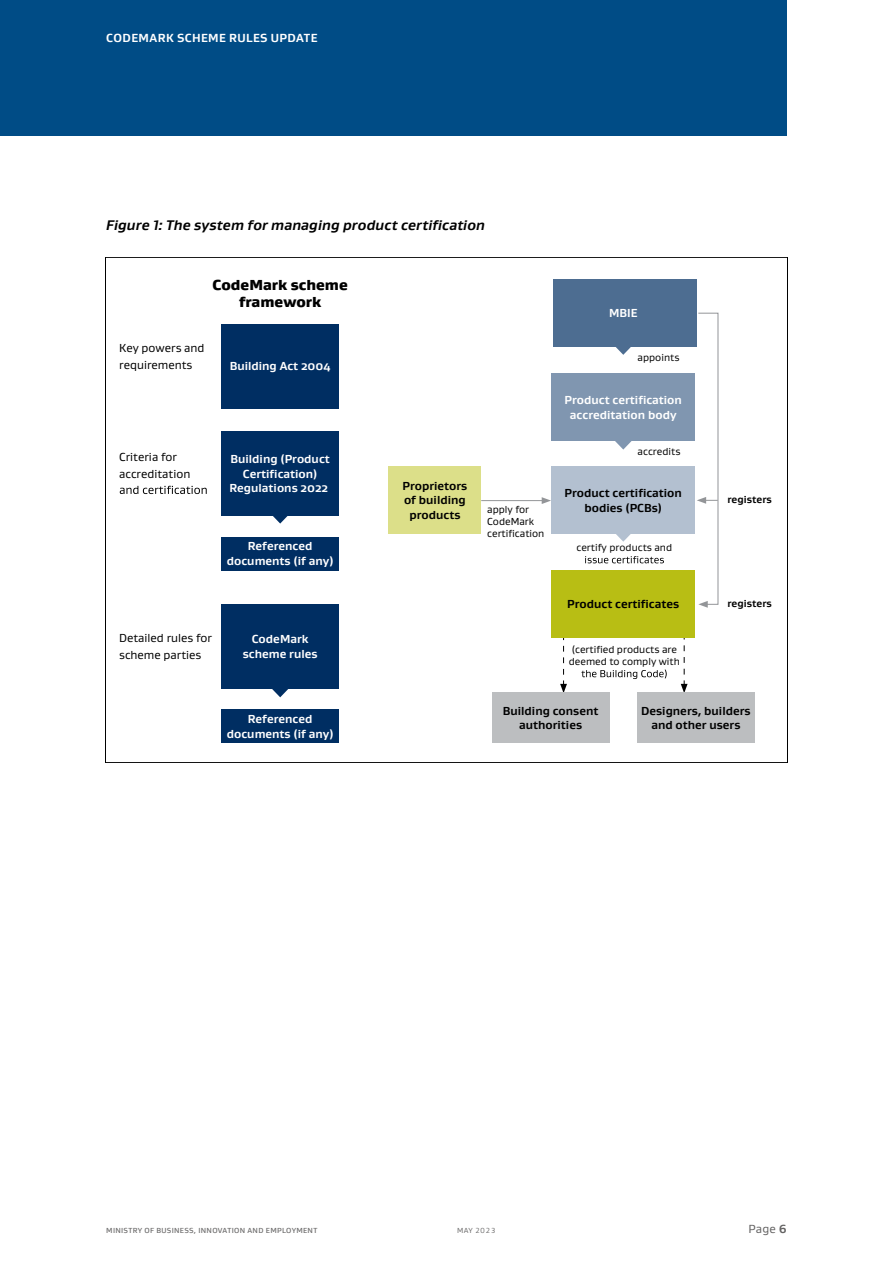
<style>
.page{position:relative;width:893px;height:1263px;background:#fff}
.page>*{position:absolute;margin:0;border:0;box-sizing:border-box;transform-origin:0 0}
.t1{font:900 14.85px/17.9px "Gustan";color:#000;text-align:center}
.t2{font:italic 700 14.25px "Gustan";letter-spacing:.005em;color:#000}
.t3{font:700 12px "Gustan";letter-spacing:.03em;color:#fff}
.t4{font:12px "Gustan";color:#646363}
.t5{font:700 11.85px/14.9px "Gustan";color:#fff;text-align:center}
.t6{font:700 11.85px/14.9px "Gustan";color:#000;text-align:center}
.t7{font:11.85px/16.4px "Gustan";color:#000}
.t8{font:10.35px/11.9px "Gustan";color:#000}
.t9{font:700 10.35px "Gustan";color:#000}
.t10{font:500 7.5px "Gustan";letter-spacing:.04em;color:#706f6f}
.t11{font:7.5px "Gustan";letter-spacing:.04em;color:#706f6f}
.s1{font-weight:700}
</style>
<div class="page">
<div style="left:0;top:0;width:787px;height:136px;background:#004c86"></div>
<svg style="left:681px;top:638px;width:7px;height:55px"></svg>
<svg style="left:560px;top:638px;width:7px;height:55px"></svg>
<div style="left:552px;top:571px;width:143px;height:67px;background:#b8be14"></div>
<div style="left:637px;top:693px;width:118px;height:50px;background:#bcbec0"></div>
<div style="left:492px;top:693px;width:118px;height:50px;background:#bcbec0"></div>
<svg style="left:581px;top:670px;width:86px;height:9px"></svg>
<svg style="left:120px;top:486px;width:87px;height:8px"></svg>
<div style="left:221px;top:324px;width:118px;height:84px;background:#002e62"></div>
<div style="left:221px;top:431px;width:118px;height:85px;background:#002e62"></div>
<div style="left:221px;top:537px;width:118px;height:33px;background:#002e62"></div>
<div style="left:221px;top:709px;width:118px;height:34px;background:#002e62"></div>
<div style="left:389px;top:467px;width:92px;height:67px;background:#dcdf89"></div>
<div style="left:221px;top:604px;width:118px;height:84px;background:#002e62"></div>
<div style="left:553px;top:279px;width:143px;height:68px;background:#4d6d91"></div>
<svg style="left:616px;top:347px;width:15px;height:8px"></svg>
<div style="left:552px;top:374px;width:143px;height:67px;background:#8096b0"></div>
<svg style="left:615px;top:441px;width:17px;height:9px"></svg>
<svg style="left:273px;top:516px;width:15px;height:8px"></svg>
<svg style="left:272px;top:689px;width:16px;height:8px"></svg>
<div style="left:552px;top:466px;width:143px;height:68px;background:#b3c0d0"></div>
<svg style="left:616px;top:534px;width:15px;height:8px"></svg>
<svg style="left:585px;top:556px;width:79px;height:7px"></svg>
<svg style="left:697px;top:312px;width:22px;height:296px"></svg>
<hr style="left:481px;top:500px;width:63px;height:1px;background:#939598">
<svg style="left:542px;top:497px;width:9px;height:7px"></svg>
<p class="t3" style="left:106px;top:30px;width:213px">CODEMARK SCHEME RULES UPDATE</p>
<p class="t2" style="left:106px;top:216px;width:380px">Figure 1: The system for managing product certification</p>
<p class="t1" style="left:213px;top:275px;width:137px">CodeMark scheme framework</p>
<p class="t5" style="left:609px;top:305px;width:30px">MBIE</p>
<p class="t7" style="left:119px;top:340px;width:87px">Key powers and requirements</p>
<p class="t8" style="left:638px;top:351px;width:43px">appoints</p>
<p class="t5" style="left:230px;top:358px;width:102px">Building Act 2004</p>
<p class="t7" style="left:119px;top:449px;width:73px">Criteria for accreditation</p>
<p class="t5" style="left:229px;top:451px;width:102px">Building (Product<br>Certification)<br>Regulations 2022</p>
<p class="t5" style="left:227px;top:538px;width:108px">Referenced documents (if any)</p>
<p class="t7" style="left:119px;top:630px;width:94px">Detailed rules for scheme parties</p>
<p class="t5" style="left:243px;top:631px;width:76px">CodeMark scheme rules</p>
<p class="t5" style="left:227px;top:711px;width:108px">Referenced documents (if any)</p>
<p class="t6" style="left:402px;top:478px;width:66px">Proprietors of building products</p>
<p class="t5" style="left:565px;top:392px;width:119px">Product certification accreditation body</p>
<p class="t8" style="left:487px;top:504px;width:59px">apply for<br>CodeMark certification</p>
<p class="t8" style="left:638px;top:445px;width:44px">accredits</p>
<p class="t6" style="left:565px;top:485px;width:119px">Product certification bodies (PCBs)</p>
<p class="t8" style="left:576px;top:542px;width:97px">certify products and</p>
<p class="t8" style="left:638px;top:489px;width:44px">accredits</p>
<p class="t6" style="left:567px;top:596px;width:114px">Product certificates</p>
<p class="t8" style="left:569px;top:644px;width:113px">(certified products are deemed to comply with</p>
<p class="t9" style="left:727px;top:493px;width:46px">registers</p>
<p class="t9" style="left:727px;top:597px;width:46px">registers</p>
<p class="t6" style="left:503px;top:703px;width:97px">Building consent authorities</p>
<p class="t6" style="left:641px;top:703px;width:111px">Designers, builders and other users</p>
<p class="t10" style="left:106px;top:1225px;width:212px">MINISTRY OF BUSINESS, INNOVATION AND EMPLOYMENT</p>
<p class="t11" style="left:457px;top:1225px;width:40px">MAY 2023</p>
<p class="t4" style="left:748px;top:1221px;width:40px">Page <span class="s1">6</span></p>
</div>
